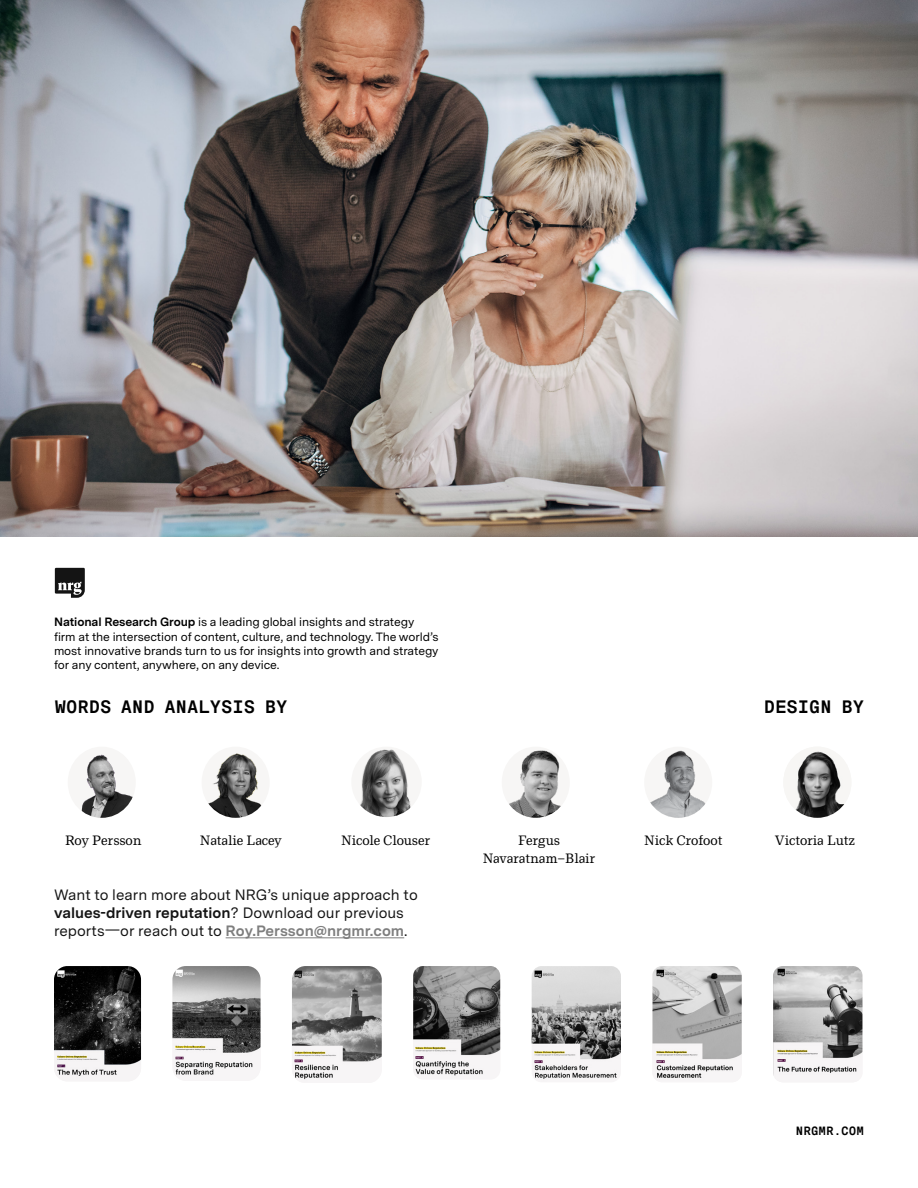
<style>
.page{position:relative;width:918px;height:1188px;background:#fff}
.page>*{position:absolute;margin:0;border:0;box-sizing:border-box;transform-origin:0 0}
.t1{font:700 18px "Messina Sans Mono";color:#000}
.t2{font:15px/18px "Messina Sans";color:#141414}
.t3{font:13.5px/18px "Messina Modern";letter-spacing:-.01em;color:#000;text-align:center}
.t4{font:12px/14.4px "Messina Sans";letter-spacing:-.01em;color:#000}
.t5{font:700 12px "Messina Sans Mono";color:#000}
.s1{font-weight:700}
.s2{font-weight:700;color:#7e7e7e}
</style>
<div class="page">
<img style="left:0;top:0;width:918px;height:537px">
<img style="left:653px;top:966px;width:89px;height:115px">
<img style="left:532px;top:966px;width:89px;height:116px">
<img style="left:172px;top:966px;width:89px;height:110px">
<img style="left:54px;top:966px;width:87px;height:115px">
<img style="left:292px;top:966px;width:90px;height:116px">
<img style="left:413px;top:966px;width:87px;height:112px">
<img style="left:773px;top:966px;width:89px;height:116px">
<hr style="left:226px;top:937px;width:178px;height:1px;background:#7e7e7e">
<svg style="left:55px;top:568px;width:30px;height:30px"></svg>
<img style="left:509px;top:750px;width:52px;height:68px">
<img style="left:81px;top:754px;width:52px;height:64px">
<img style="left:208px;top:753px;width:54px;height:65px">
<img style="left:650px;top:750px;width:56px;height:68px">
<img style="left:784px;top:747px;width:67px;height:71px">
<img style="left:360px;top:749px;width:51px;height:68px">
<p class="t4" style="left:54px;top:615px;width:386px"><span class="s1">National Research Group</span> is a leading global insights and strategy firm at the intersection of content, culture, and technology. The world’s most innovative brands turn to us for insights into growth and strategy for any content, anywhere, on any device.</p>
<h1 class="t1" style="left:55px;top:693px;width:234px">WORDS AND ANALYSIS BY</h1>
<h1 class="t1" style="left:764px;top:693px;width:102px">DESIGN BY</h1>
<p class="t3" style="left:65px;top:831px;width:78px">Roy Persson</p>
<p class="t3" style="left:200px;top:831px;width:83px">Natalie Lacey</p>
<p class="t3" style="left:341px;top:831px;width:91px">Nicole Clouser</p>
<p class="t3" style="left:644px;top:831px;width:80px">Nick Crofoot</p>
<p class="t3" style="left:775px;top:831px;width:82px">Victoria Lutz</p>
<p class="t3" style="left:483px;top:831px;width:114px">Fergus<br>Navaratnam–Blair</p>
<p class="t2" style="left:54px;top:885px;width:365px">Want to learn more about NRG’s unique approach to <span class="s1">values-driven reputation</span>? Download our previous reports—or reach out to <span class="s2">Roy.Persson@nrgmr.com</span>.</p>
<p class="t5" style="left:796px;top:1122px;width:70px">NRGMR.COM</p>
</div>
